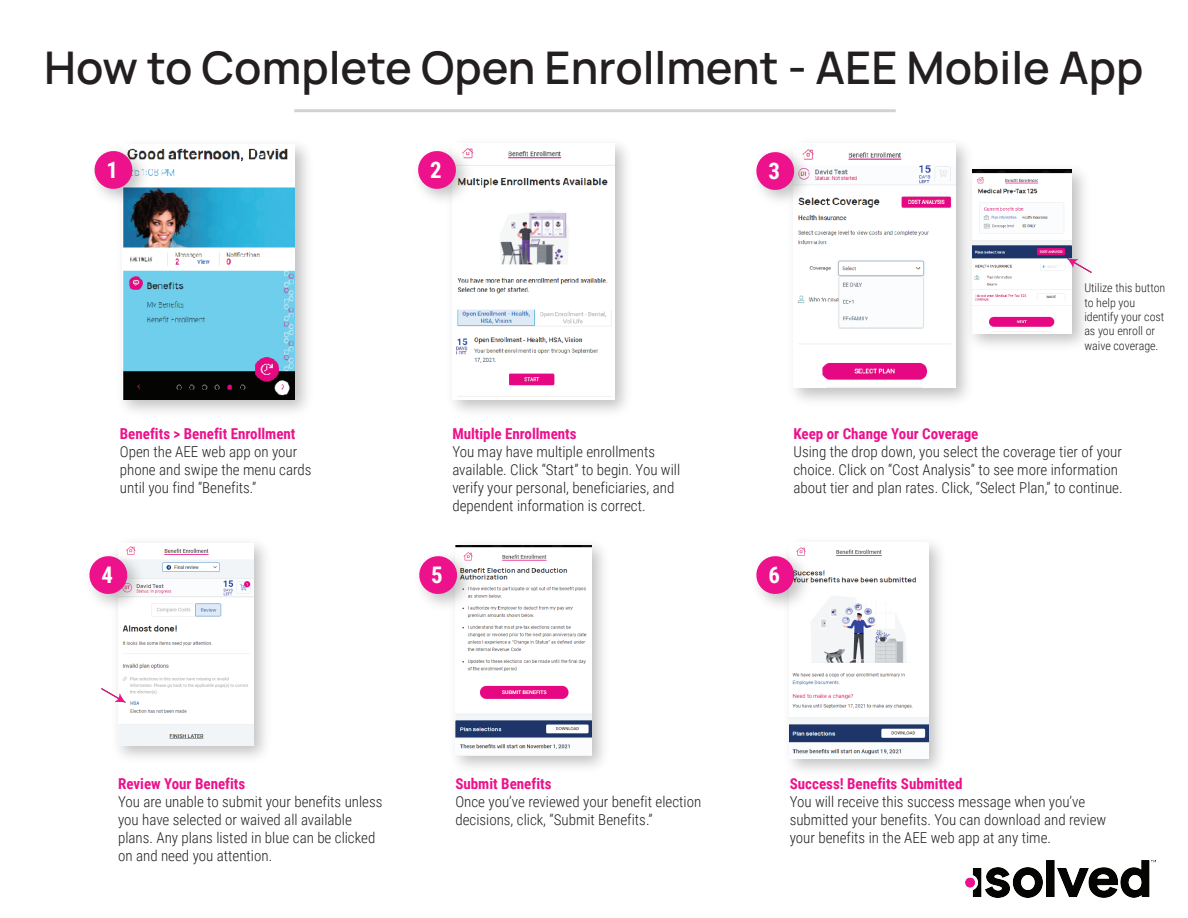
<style>
.page{position:relative;width:1188px;height:918px;background:#fff}
.page>*{position:absolute;margin:0;border:0;box-sizing:border-box;transform-origin:0 0}
.t1{font:600 45px "Manrope";color:#231f20}
.t2{font:700 22.8px "Roboto Condensed";color:#fff}
.t3{font:300 15px/18px "Roboto Condensed";color:#231f20}
.t4{font:700 15px "Roboto Condensed";color:#ed118c}
.t5{font:300 12px/14.4px "Roboto Condensed";color:#231f20}
</style>
<div class="page">
<img style="left:979px;top:169px;width:105px;height:176px">
<img style="left:979px;top:170px;width:93px;height:163px">
<img style="left:965px;top:860px;width:191px;height:38px">
<hr style="left:294px;top:109px;width:602px;height:3px;background:#d1d2d4">
<svg style="left:1067px;top:259px;width:25px;height:15px"></svg>
<img style="left:123px;top:145px;width:184px;height:267px">
<img style="left:123px;top:145px;width:172px;height:254px">
<img style="left:455px;top:151px;width:159px;height:246px">
<img style="left:794px;top:144px;width:185px;height:257px">
<img style="left:794px;top:144px;width:161px;height:244px">
<img style="left:114px;top:542px;width:151px;height:216px">
<img style="left:118px;top:543px;width:135px;height:202px">
<img style="left:456px;top:544px;width:148px;height:224px">
<img style="left:455px;top:545px;width:136px;height:211px">
<img style="left:789px;top:543px;width:152px;height:228px">
<img style="left:790px;top:543px;width:138px;height:215px">
<div style="left:140px;top:700px;width:19px;height:5px;background:#fff"></div>
<svg style="left:101px;top:687px;width:24px;height:15px"></svg>
<img style="left:95px;top:544px;width:56px;height:74px">
<svg style="left:89px;top:555px;width:40px;height:40px;background:#ea4fa6"></svg>
<img style="left:425px;top:544px;width:56px;height:74px">
<svg style="left:419px;top:555px;width:40px;height:40px;background:#eb51a7"></svg>
<img style="left:762px;top:544px;width:56px;height:74px">
<svg style="left:756px;top:555px;width:40px;height:40px;background:#ea50a6"></svg>
<img style="left:424px;top:140px;width:56px;height:73px">
<svg style="left:418px;top:150px;width:39px;height:40px;background:#eb4da6"></svg>
<img style="left:763px;top:144px;width:55px;height:70px">
<svg style="left:756px;top:151px;width:40px;height:40px;background:#eb51a7"></svg>
<img style="left:101px;top:145px;width:55px;height:68px">
<svg style="left:94px;top:150px;width:40px;height:40px;background:#e54ca3"></svg>
<h1 class="t1" style="left:44px;top:36px;width:1101px">How to Complete Open Enrollment - AEE Mobile App</h1>
<h2 class="t2" style="left:107px;top:154px;width:13px">1</h2>
<h2 class="t2" style="left:430px;top:154px;width:13px">2</h2>
<h2 class="t2" style="left:768px;top:155px;width:13px">3</h2>
<p class="t5" style="left:1084px;top:280px;width:83px">Utilize this button to help you identify your cost as you enroll or waive coverage.</p>
<p class="t4" style="left:120px;top:423px;width:177px">Benefits &gt; Benefit Enrollment</p>
<p class="t3" style="left:120px;top:442px;width:193px">Open the AEE web app on your phone and swipe the menu cards until you find “Benefits.”</p>
<p class="t4" style="left:452px;top:423px;width:126px">Multiple Enrollments</p>
<p class="t3" style="left:452px;top:442px;width:229px">You may have multiple enrollments available. Click “Start” to begin. You will verify your personal, beneficiaries, and dependent information is correct.</p>
<p class="t4" style="left:793px;top:423px;width:187px">Keep or Change Your Coverage</p>
<p class="t3" style="left:793px;top:442px;width:331px">Using the drop down, you select the coverage tier of your choice. Click on “Cost Analysis” to see more information about tier and plan rates. Click, “Select Plan,” to continue.</p>
<h2 class="t2" style="left:101px;top:559px;width:13px">4</h2>
<h2 class="t2" style="left:431px;top:559px;width:13px">5</h2>
<h2 class="t2" style="left:768px;top:559px;width:13px">6</h2>
<p class="t4" style="left:118px;top:773px;width:129px">Review Your Benefits</p>
<p class="t3" style="left:118px;top:792px;width:266px">You are unable to submit your benefits unless you have selected or waived all available plans. Any plans listed in blue can be clicked on and need you attention.</p>
<p class="t4" style="left:455px;top:773px;width:98px">Submit Benefits</p>
<p class="t3" style="left:455px;top:792px;width:247px">Once you’ve reviewed your benefit election decisions, click, “Submit Benefits.”</p>
<p class="t4" style="left:790px;top:773px;width:174px">Success! Benefits Submitted</p>
<p class="t3" style="left:790px;top:792px;width:318px">You will receive this success message when you’ve submitted your benefits. You can download and review your benefits in the AEE web app at any time.</p>
</div>
